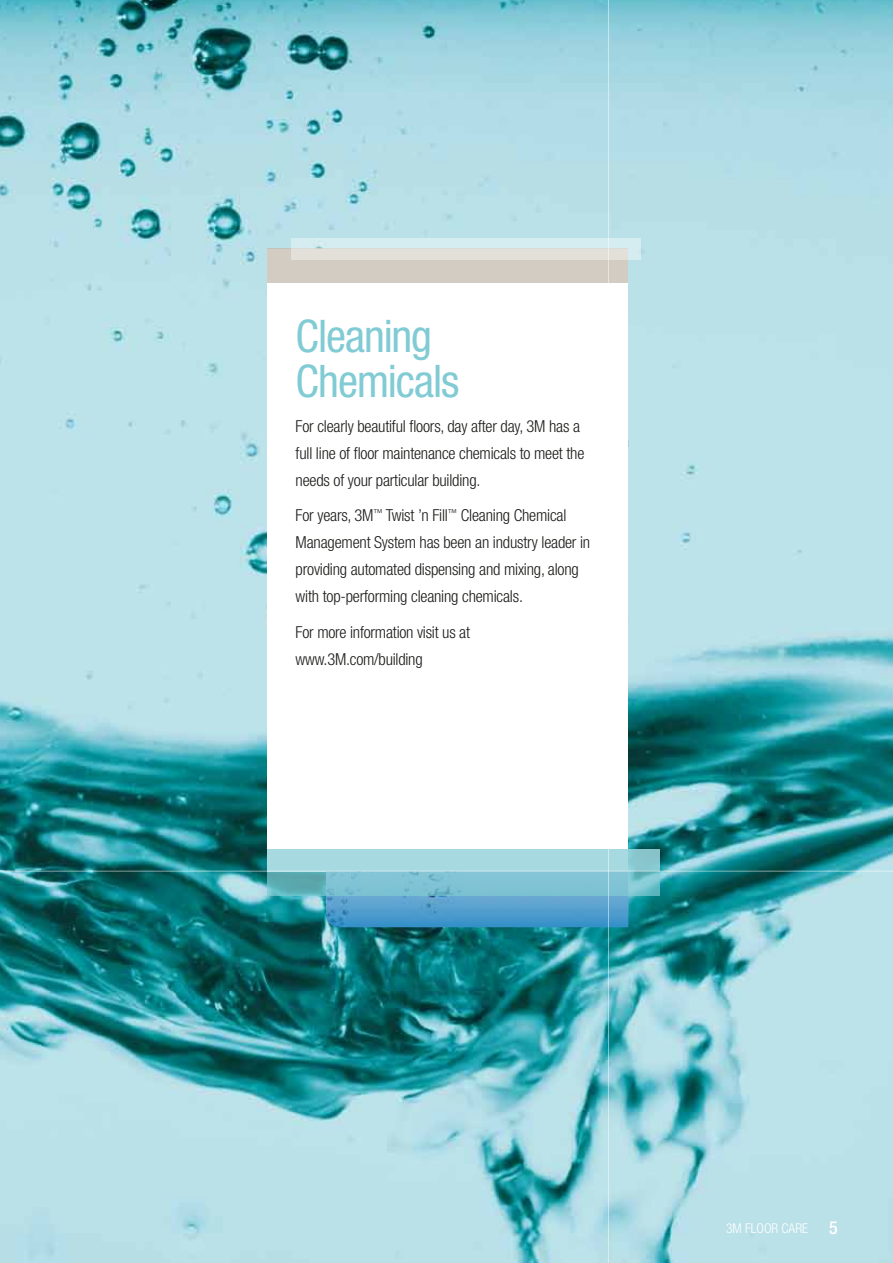
<style>
.page{position:relative;width:893px;height:1263px;background:#fff}
.page>*{position:absolute;margin:0;border:0;box-sizing:border-box;transform-origin:0 0}
.t1{font:condensed 45px/45px "Helvetica Neue";letter-spacing:-.025em;color:#81cbd4}
.t2{font:300 condensed 16.5px/27px "Helvetica Neue";letter-spacing:-.01em;color:#1d1d1b}
.t3{font:300 condensed 13.5px "Helvetica Neue";color:#fff}
.s1{font-weight:500;font-size:18px}
</style>
<div class="page">
<img style="left:0;top:0;width:893px;height:1263px">
<div style="left:268px;top:249px;width:360px;height:622px;background:#fff"></div>
<div style="left:268px;top:249px;width:360px;height:34px;background:#d2ccc3"></div>
<div style="left:291px;top:238px;width:350px;height:22px;background:linear-gradient(to bottom,#d1eef5,#e5ddd5)"></div>
<img style="left:326px;top:895px;width:302px;height:32px">
<svg style="left:268px;top:849px;width:392px;height:46px;background:#8ecbd6"></svg>
<hr style="left:0;top:871px;width:893px;height:1px;background:#fff">
<hr style="left:608px;top:0;width:1px;height:1263px;background:#fff">
<h1 class="t1" style="left:296px;top:314px;width:165px">Cleaning<br>Chemicals</h1>
<p class="t2" style="left:296px;top:412px;width:290px">For clearly beautiful floors, day after day, 3M has a full line of floor maintenance chemicals to meet the needs of your particular building.</p>
<p class="t2" style="left:296px;top:502px;width:296px">For years, 3M<sup>™</sup> Twist ’n Fill<sup>™</sup> Cleaning Chemical Management System has been an industry leader in providing automated dispensing and mixing, along with top-performing cleaning chemicals.</p>
<p class="t2" style="left:296px;top:618px;width:176px">For more information visit us at www.3M.com/building</p>
<p class="t3" style="left:726px;top:1221px;width:113px">3M FLOOR CARE <span class="s1">5</span></p>
</div>
